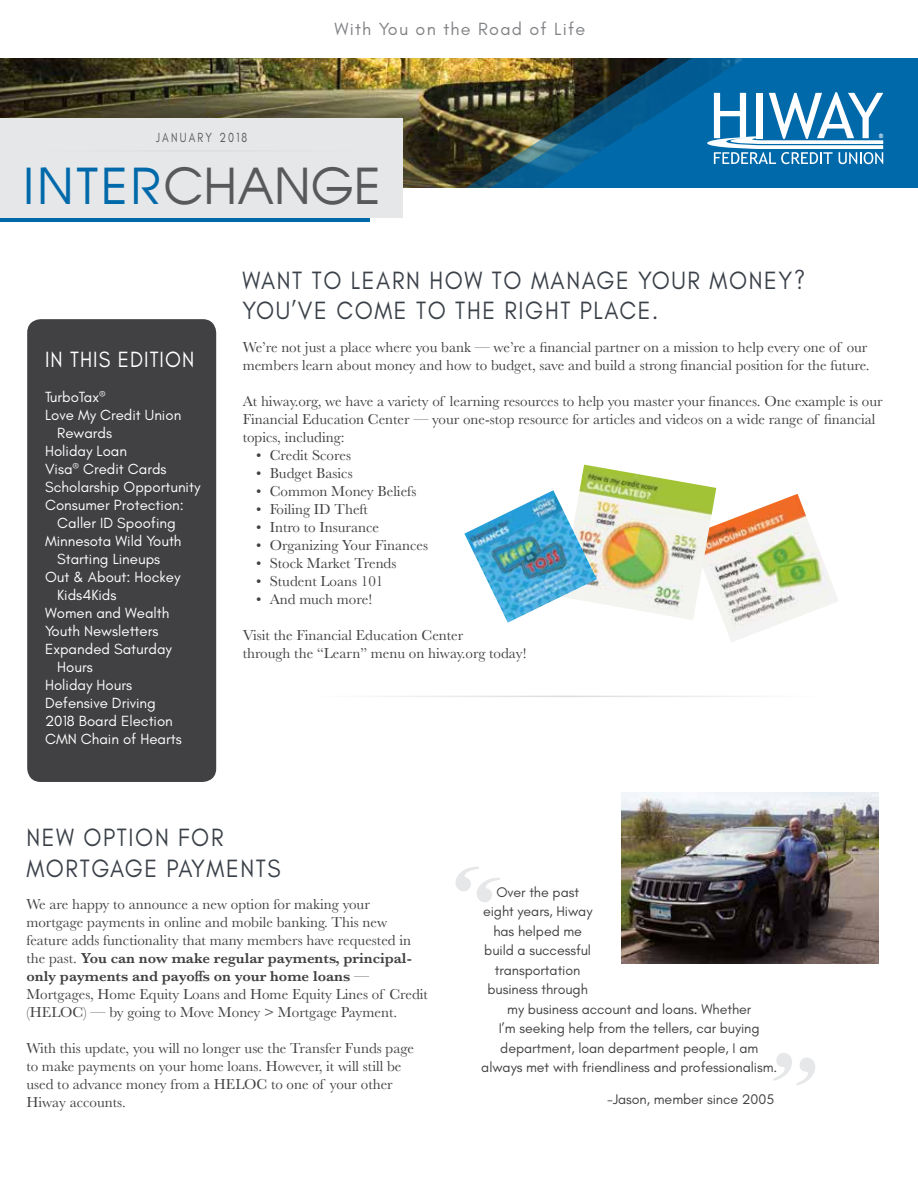
<style>
.page{position:relative;width:918px;height:1188px;background:#fff}
.page>*{position:absolute;margin:0;border:0;box-sizing:border-box;transform-origin:0 0}
.t1{font:49.5px "Moderne";letter-spacing:.03em;color:#58595b}
.t2{font:25.5px/30.6px "GI";letter-spacing:.07em;color:#3b4149;scale:.9 1}
.t3{font:22.5px "GI";letter-spacing:.05em;color:#fff;scale:.9 1}
.t4{font:18px "GI";letter-spacing:.07em;color:#808285}
.t5{font:15px/18px "Baskerville";color:#414042}
.t6{font:15px "GI";color:#fff}
.t7{font:14.25px "GI";letter-spacing:-.005em;color:#414042}
.t8{font:13.5px "GI";letter-spacing:.2em;color:#58595b;scale:.8 1}
.s1{color:#0069aa}
.s2{font-weight:600}
</style>
<div class="page">
<svg style="left:773px;top:1053px;width:42px;height:32px"></svg>
<div style="left:27px;top:319px;width:189px;height:463px;background:#414042;border-radius:14px"></div>
<img style="left:0;top:58px;width:375px;height:60px">
<img style="left:375px;top:58px;width:67px;height:130px">
<img style="left:442px;top:58px;width:476px;height:130px">
<div style="left:0;top:216px;width:369px;height:6px;background:#0069aa"></div>
<div style="left:0;top:118px;width:403px;height:100px;background:#e6e7e8"></div>
<hr style="left:1px;top:150px;width:399px;height:2px;background:#dcddde">
<svg style="left:707px;top:92px;width:176px;height:72px"></svg>
<hr style="left:243px;top:696px;width:647px;height:1px;background:#dcddde">
<img style="left:716px;top:494px;width:122px;height:148px">
<img style="left:579px;top:465px;width:137px;height:155px">
<img style="left:464px;top:490px;width:133px;height:133px">
<img style="left:622px;top:792px;width:257px;height:172px">
<svg style="left:455px;top:867px;width:45px;height:35px"></svg>
<p class="t8" style="left:156px;top:129px;width:115px">JANUARY 2018</p>
<p class="t4" style="left:334px;top:18px;width:253px">With You on the Road of Life</p>
<h1 class="t1" style="left:23px;top:155px;width:359px"><span class="s1">INTER</span>CHANGE</h1>
<h2 class="t2" style="left:242px;top:265px;width:627px">WANT TO LEARN HOW TO MANAGE YOUR MONEY?<br>YOU’VE COME TO THE RIGHT PLACE.</h2>
<h3 class="t3" style="left:45px;top:346px;width:167px">IN THIS EDITION</h3>
<p class="t5" style="left:243px;top:338px;width:628px">We’re not just a place where you bank — we’re a financial partner on a mission to help every one of our members learn about money and how to budget, save and build a strong financial position for the future.</p>
<p class="t5" style="left:243px;top:392px;width:641px">At hiway.org, we have a variety of learning resources to help you master your finances. One example is our<br>Financial Education Center — your one-stop resource for articles and videos on a wide range of financial topics, including:</p>
<p class="t5" style="left:256px;top:446px;width:96px">• Credit Scores</p>
<p class="t5" style="left:256px;top:464px;width:98px">• Budget Basics</p>
<p class="t5" style="left:256px;top:482px;width:162px">• Common Money Beliefs</p>
<p class="t5" style="left:256px;top:500px;width:113px">• Foiling ID Theft</p>
<p class="t5" style="left:256px;top:518px;width:124px">• Intro to Insurance</p>
<p class="t5" style="left:256px;top:536px;width:173px">• Organizing Your Finances</p>
<p class="t5" style="left:256px;top:554px;width:142px">• Stock Market Trends</p>
<p class="t5" style="left:256px;top:572px;width:129px">• Student Loans 101</p>
<p class="t5" style="left:256px;top:590px;width:117px">• And much more!</p>
<p class="t5" style="left:243px;top:626px;width:285px">Visit the Financial Education Center<br>through the “Learn” menu on hiway.org today!</p>
<p class="t6" style="left:45px;top:387px;width:62px">TurboTax<sup>®</sup></p>
<p class="t6" style="left:45px;top:405px;width:138px">Love My Credit Union</p>
<p class="t6" style="left:57px;top:423px;width:56px">Rewards</p>
<p class="t6" style="left:45px;top:441px;width:84px">Holiday Loan</p>
<p class="t6" style="left:45px;top:459px;width:123px">Visa<sup>®</sup> Credit Cards</p>
<p class="t6" style="left:45px;top:477px;width:157px">Scholarship Opportunity</p>
<p class="t6" style="left:45px;top:495px;width:140px">Consumer Protection:</p>
<p class="t6" style="left:57px;top:513px;width:120px">Caller ID Spoofing</p>
<p class="t6" style="left:45px;top:531px;width:138px">Minnesota Wild Youth</p>
<p class="t6" style="left:57px;top:549px;width:105px">Starting Lineups</p>
<p class="t6" style="left:45px;top:567px;width:137px">Out &amp; About: Hockey</p>
<p class="t6" style="left:57px;top:585px;width:61px">Kids4Kids</p>
<p class="t6" style="left:45px;top:603px;width:126px">Women and Wealth</p>
<p class="t6" style="left:45px;top:621px;width:115px">Youth Newsletters</p>
<p class="t6" style="left:45px;top:639px;width:128px">Expanded Saturday</p>
<p class="t6" style="left:57px;top:657px;width:37px">Hours</p>
<p class="t6" style="left:45px;top:675px;width:89px">Holiday Hours</p>
<p class="t6" style="left:45px;top:693px;width:112px">Defensive Driving</p>
<p class="t6" style="left:45px;top:711px;width:129px">2018 Board Election</p>
<p class="t6" style="left:45px;top:729px;width:138px">CMN Chain of Hearts</p>
<h2 class="t2" style="left:26px;top:823px;width:284px">NEW OPTION FOR<br>MORTGAGE PAYMENTS</h2>
<p class="t5" style="left:26px;top:895px;width:403px">We are happy to announce a new option for making your mortgage payments in online and mobile banking. This new feature adds functionality that many members have requested in the past. <span class="s2">You can now make regular payments, principal&shy;only payments and payoffs on your home loans</span> — Mortgages, Home Equity Loans and Home Equity Lines of Credit (HELOC) — by going to Move Money &gt; Mortgage Payment.</p>
<p class="t5" style="left:26px;top:1039px;width:389px">With this update, you will no longer use the Transfer Funds page to make payments on your home loans. However, it will still be used to advance money from a HELOC to one of your other Hiway accounts.</p>
<p class="t7" style="left:496px;top:883px;width:84px">Over the past</p>
<p class="t7" style="left:483px;top:903px;width:111px">eight years, Hiway</p>
<p class="t7" style="left:493px;top:922px;width:90px">has helped me</p>
<p class="t7" style="left:484px;top:942px;width:108px">build a successful</p>
<p class="t7" style="left:495px;top:961px;width:87px">transportation</p>
<p class="t7" style="left:487px;top:981px;width:102px">business through</p>
<p class="t7" style="left:507px;top:1000px;width:246px">my business account and loans. Whether</p>
<p class="t7" style="left:499px;top:1020px;width:262px">I’m seeking help from the tellers, car buying</p>
<p class="t7" style="left:500px;top:1039px;width:259px">department, loan department people, I am</p>
<p class="t7" style="left:481px;top:1059px;width:297px">always met with friendliness and professionalism.</p>
<p class="t7" style="left:607px;top:1090px;width:168px">-Jason, member since 2005</p>
</div>
